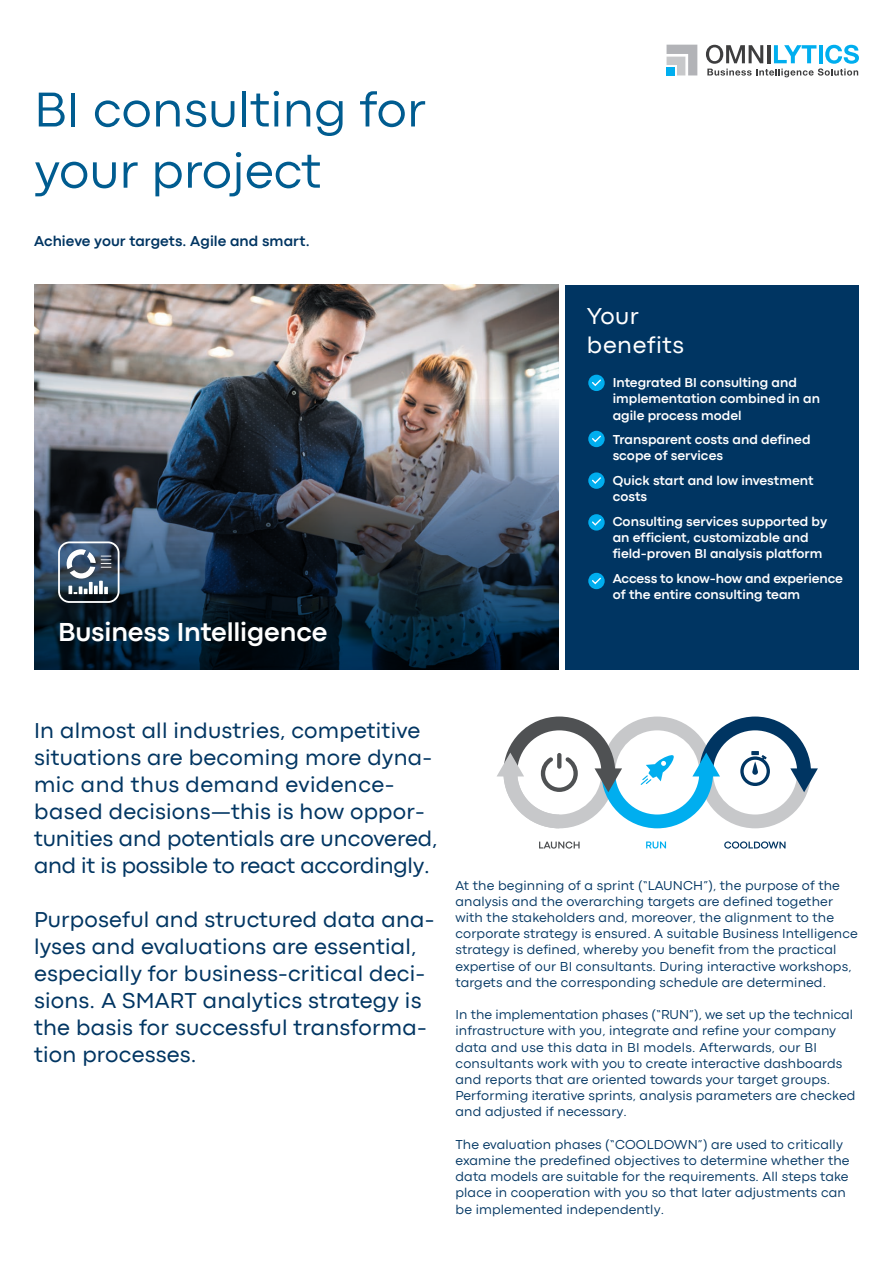
<style>
.page{position:relative;width:893px;height:1263px;background:#fff}
.page>*{position:absolute;margin:0;border:0;box-sizing:border-box;transform-origin:0 0}
.t1{font:51px/61.2px "Codec Pro News";color:#005c90}
.t2{font:700 27.15px "Codec Pro";letter-spacing:-.005em;color:#fff}
.t3{font:24px/28.8px "Codec Pro";letter-spacing:.025em;color:#fff}
.t4{font:22.5px/27px "Codec Pro";letter-spacing:.01em;color:#003562}
.t5{font:700 15px "Codec Pro";letter-spacing:.005em;color:#003562}
.t6{font:13.5px/16.2px "Codec Pro News";letter-spacing:.01em;color:#003562}
.t7{font:700 13.5px/16.2px "Codec Pro";color:#fff}
</style>
<div class="page">
<img style="left:34px;top:285px;width:525px;height:385px">
<img style="left:35px;top:400px;width:523px;height:270px">
<svg style="left:58px;top:541px;width:62px;height:62px"></svg>
<div style="left:566px;top:285px;width:293px;height:385px;background:#003562"></div>
<div style="left:588px;top:375px;width:17px;height:16px;background:#00aeef;border-radius:50%"></div>
<svg style="left:592px;top:379px;width:9px;height:8px"></svg>
<div style="left:588px;top:431px;width:17px;height:16px;background:#00aeef;border-radius:50%"></div>
<svg style="left:592px;top:435px;width:9px;height:8px"></svg>
<svg style="left:588px;top:514px;width:17px;height:17px"></svg>
<svg style="left:591px;top:518px;width:11px;height:9px"></svg>
<div style="left:588px;top:573px;width:17px;height:16px;background:#00aeef;border-radius:50%"></div>
<svg style="left:592px;top:577px;width:9px;height:8px"></svg>
<svg style="left:588px;top:472px;width:17px;height:17px"></svg>
<svg style="left:591px;top:476px;width:11px;height:9px"></svg>
<svg style="left:724px;top:841px;width:61px;height:8px"></svg>
<svg style="left:497px;top:716px;width:321px;height:112px"></svg>
<svg style="left:646px;top:841px;width:20px;height:7px"></svg>
<svg style="left:539px;top:841px;width:41px;height:8px"></svg>
<svg style="left:666px;top:45px;width:31px;height:30px"></svg>
<svg style="left:706px;top:45px;width:153px;height:32px"></svg>
<h1 class="t1" style="left:34px;top:78px;width:394px">BI consulting for your project</h1>
<p class="t5" style="left:34px;top:232px;width:277px">Achieve your targets. Agile and smart.</p>
<h2 class="t2" style="left:58px;top:616px;width:271px">Business Intelligence</h2>
<h3 class="t3" style="left:587px;top:301px;width:99px">Your benefits</h3>
<p class="t7" style="left:613px;top:374px;width:209px">Integrated BI consulting and implementation combined in an agile process model</p>
<p class="t7" style="left:613px;top:431px;width:199px">Transparent costs and defined scope of services</p>
<p class="t7" style="left:613px;top:472px;width:202px">Quick start and low investment costs</p>
<p class="t7" style="left:613px;top:513px;width:216px">Consulting services supported by an efficient, customizable and field-proven BI analysis platform</p>
<p class="t7" style="left:613px;top:570px;width:232px">Access to know-how and experience of the entire consulting team</p>
<h3 class="t4" style="left:34px;top:717px;width:405px">In almost all industries, competitive situations are becoming more dyna&shy;mic and thus demand evidence&shy;based decisions—this is how oppor&shy;tunities and potentials are uncovered, and it is possible to react accordingly.</h3>
<h3 class="t4" style="left:34px;top:906px;width:402px">Purposeful and structured data ana&shy;lyses and evaluations are essential, especially for business-critical deci&shy;sions. A SMART analytics strategy is the basis for successful transforma&shy;tion processes.</h3>
<p class="t6" style="left:455px;top:877px;width:404px">At the beginning of a sprint (“LAUNCH”), the purpose of the analysis and the overarching targets are defined together with the stakeholders and, moreover, the alignment to the corporate strategy is ensured. A suitable Business Intelligence strategy is defined, whereby you benefit from the practical expertise of our BI consultants. During interactive workshops, targets and the corresponding schedule are determined.</p>
<p class="t6" style="left:455px;top:1006px;width:401px">In the implementation phases (“RUN”), we set up the technical infrastructure with you, integrate and refine your company data and use this data in BI models. Afterwards, our BI consultants work with you to create interactive dashboards and reports that are oriented towards your target groups.<br>Performing iterative sprints, analysis parameters are checked and adjusted if necessary.</p>
<p class="t6" style="left:455px;top:1136px;width:396px">The evaluation phases (“COOLDOWN”) are used to critically examine the predefined objectives to determine whether the data models are suitable for the requirements. All steps take place in cooperation with you so that later adjustments can be implemented independently.</p>
</div>
